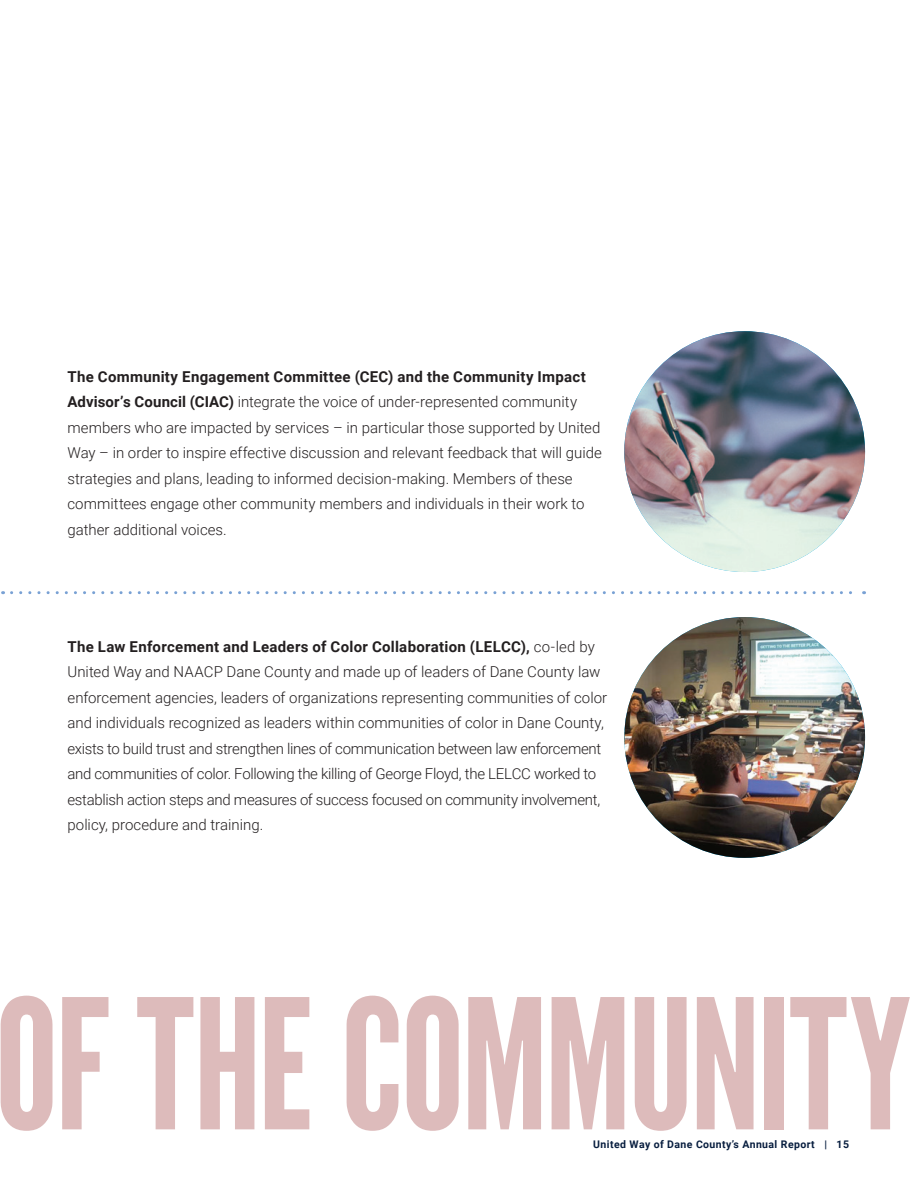
<style>
.page{position:relative;width:918px;height:1188px;background:#fff}
.page>*{position:absolute;margin:0;border:0;box-sizing:border-box;transform-origin:0 0}
.t1{font:180px "League Gothic";letter-spacing:-.02em;color:#dbb}
.t2{font:300 15px/25.5px "Roboto";color:#231f20}
.t3{font:700 10.5px "Roboto";letter-spacing:.04em;color:#081e3f}
.s1{font-weight:700}
</style>
<div class="page">
<img style="left:624px;top:331px;width:241px;height:241px;border-radius:120px">
<img style="left:624px;top:617px;width:241px;height:241px;border-radius:120px">
<svg style="left:12px;top:591px;width:853px;height:3px"></svg>
<p class="t2" style="left:68px;top:363px;width:536px"><span class="s1">The Community Engagement Committee (CEC) and the Community Impact Advisor’s Council (CIAC)</span> integrate the voice of under-represented community members who are impacted by services – in particular those supported by United Way – in order to inspire effective discussion and relevant feedback that will guide strategies and plans, leading to informed decision-making. Members of these committees engage other community members and individuals in their work to gather additional voices.</p>
<p class="t2" style="left:68px;top:633px;width:541px"><span class="s1">The Law Enforcement and Leaders of Color Collaboration (LELCC),</span> co-led by United Way and NAACP Dane County and made up of leaders of Dane County law enforcement agencies, leaders of organizations representing communities of color and individuals recognized as leaders within communities of color in Dane County, exists to build trust and strengthen lines of communication between law enforcement and communities of color. Following the killing of George Floyd, the LELCC worked to establish action steps and measures of success focused on community involvement, policy, procedure and training.</p>
<h1 class="t1" style="left:-5px;top:958px;width:918px">OF THE COMMUNITY</h1>
<p class="t3" style="left:593px;top:1137px;width:257px">United Way of Dane County’s Annual Report | 15</p>
</div>
